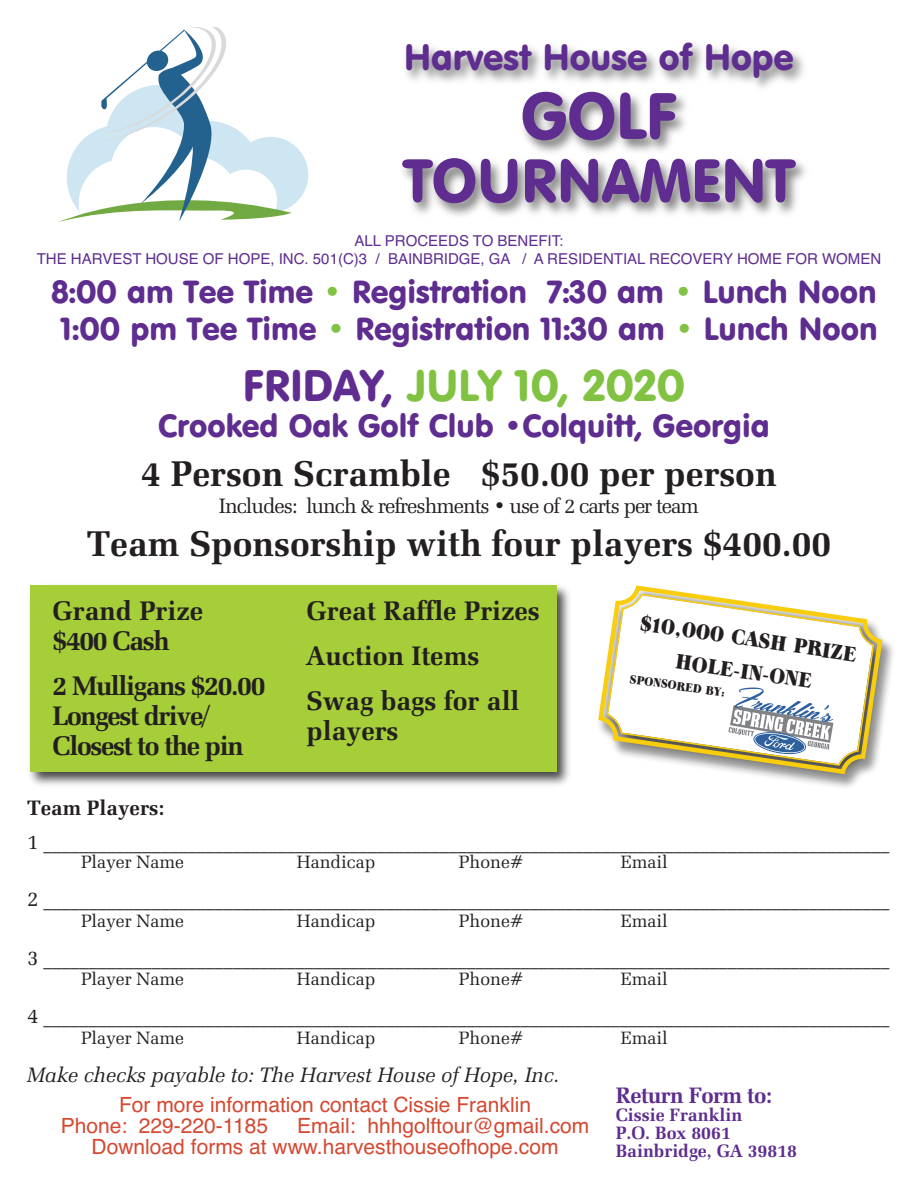
<style>
.page{position:relative;width:918px;height:1188px;background:#fff}
.page>*{position:absolute;margin:0;border:0;box-sizing:border-box;transform-origin:0 0}
.t1{font:64.5px "VAG Rounded BT";color:#5e2d8f}
.t2{font:60px "VAG Rounded BT";color:#5e2d8f}
.t3{font:43.5px "VAG Rounded BT";color:#82c242}
.t4{font:700 36px "Zapf Elliptical 711 BT";color:#231f20}
.t5{font:36px "VAG Rounded BT";color:#5e2d8f}
.t6{font:31.5px/37.8px "VAG Rounded BT";color:#5e2d8f}
.t7{font:700 27px/45px "Zapf Elliptical 711 BT";color:#231f20}
.t8{font:700 27px/30px "Zapf Elliptical 711 BT";letter-spacing:-.05em;color:#231f20}
.t9{font:700 22.5px "Zapf Elliptical 711 BT";letter-spacing:-.025em;color:#5e2d8f}
.t10{font:21px/21px "Helvetica";color:#d54831}
.t11{font:21px "Zapf Elliptical 711 BT";letter-spacing:-.05em;color:#231f20}
.t12{font:italic 21px "Zapf Elliptical 711 BT";color:#231f20}
.t13{font:21px "Grouch IT Cby BT";color:#231f20;scale:.94 1}
.t14{font:700 21px "Zapf Elliptical 711 BT";color:#231f20}
.t15{font:18px/37.8px "Zapf Elliptical 711 BT";color:#231f20}
.t16{font:700 18px/18px "Zapf Elliptical 711 BT";color:#5e2d8f}
.t17{font:15px/18px "Helvetica";color:#5e2d8f;text-align:center}
.t18{font:12px "Grouch IT Cby BT";color:#231f20;scale:.94 1}
.s1{color:#82c242}
.s2{color:#5e2d8f}
.s3{font-size:21px}
</style>
<div class="page">
<img style="left:29px;top:585px;width:540px;height:200px">
<div style="left:30px;top:586px;width:527px;height:186px;background:#a6ce39"></div>
<img style="left:775px;top:641px;width:118px;height:146px">
<svg style="left:598px;top:585px;width:287px;height:192px"></svg>
<svg style="left:606px;top:593px;width:269px;height:174px"></svg>
<svg style="left:729px;top:688px;width:104px;height:68px"></svg>
<svg style="left:59px;top:27px;width:250px;height:195px"></svg>
<img style="left:403px;top:45px;width:403px;height:171px">
<h3 class="t5" style="left:404px;top:36px;width:391px">Harvest House of Hope</h3>
<h1 class="t1" style="left:521px;top:79px;width:158px">GOLF</h1>
<h2 class="t2" style="left:403px;top:146px;width:393px">TOURNAMENT</h2>
<p class="t17" style="left:37px;top:232px;width:846px">ALL PROCEEDS TO BENEFIT:<br>THE HARVEST HOUSE OF HOPE, INC. 501(C)3 / BAINBRIDGE, GA / A RESIDENTIAL RECOVERY HOME FOR WOMEN</p>
<h3 class="t6" style="left:52px;top:273px;width:828px">8:00 am Tee Time <span class="s1">•</span> Registration 7:30 am <span class="s1">•</span> Lunch Noon<br>1:00 pm Tee Time <span class="s1">•</span> Registration 11:30 am <span class="s1">•</span> Lunch Noon</h3>
<h3 class="t3" style="left:243px;top:360px;width:444px"><span class="s2">FRIDAY,</span> JULY 10, 2020</h3>
<h3 class="t6" style="left:158px;top:407px;width:613px">Crooked Oak Golf Club •Colquitt, Georgia</h3>
<h3 class="t4" style="left:141px;top:452px;width:637px">4 Person Scramble $50.00 per person</h3>
<p class="t11" style="left:219px;top:493px;width:482px">Includes: lunch &amp; refreshments • use of 2 carts per team</p>
<h3 class="t4" style="left:87px;top:522px;width:746px">Team Sponsorship with four players $400.00</h3>
<h3 class="t7" style="left:53px;top:595px;width:152px;line-height:30px">Grand Prize $400 Cash</h3>
<h3 class="t8" style="left:53px;top:670px;width:214px">2 Mulligans $20.00<br>Longest drive/<br>Closest to the pin</h3>
<p class="t14" style="left:27px;top:795px;width:139px">Team Players:</p>
<h3 class="t7" style="left:307px;top:588px;width:235px">Great Raffle Prizes<br>Auction Items<br>Swag bags for all</h3>
<h3 class="t7" style="left:307px;top:708px;width:93px">players</h3>
<p class="t13" style="left:642px;top:611px;width:234px;rotate:8deg">$10,000 CASH PRIZE</p>
<p class="t18" style="left:631px;top:672px;width:104px;rotate:8deg">SPONSORED BY:</p>
<p class="t13" style="left:678px;top:649px;width:148px;rotate:8deg">HOLE-IN-ONE</p>
<p class="t15" style="left:81px;top:833px;width:810px;line-height:19.2px;text-indent:-54px"><span class="s3">1</span> ______________________________________________________________________________________________<br>Player Name</p>
<p class="t15" style="left:27px;top:843px;width:864px;text-indent:594px">Email<br><span class="s3">2</span> ______________________________________________________________________________________________</p>
<p class="t15" style="left:81px;top:902px;width:105px">Player Name</p>
<p class="t15" style="left:297px;top:902px;width:80px">Handicap</p>
<p class="t15" style="left:459px;top:902px;width:66px">Phone#</p>
<p class="t15" style="left:297px;top:843px;width:80px">Handicap</p>
<p class="t15" style="left:459px;top:843px;width:66px">Phone#</p>
<p class="t15" style="left:27px;top:902px;width:864px;text-indent:594px">Email<br><span class="s3">3</span> ______________________________________________________________________________________________</p>
<p class="t15" style="left:81px;top:960px;width:105px">Player Name</p>
<p class="t15" style="left:297px;top:960px;width:80px">Handicap</p>
<p class="t15" style="left:459px;top:960px;width:66px">Phone#</p>
<p class="t15" style="left:27px;top:960px;width:864px;text-indent:594px">Email<br><span class="s3">4</span> ______________________________________________________________________________________________</p>
<p class="t15" style="left:81px;top:1019px;width:105px">Player Name</p>
<p class="t15" style="left:297px;top:1019px;width:80px">Handicap</p>
<p class="t15" style="left:459px;top:1019px;width:66px">Phone#</p>
<p class="t15" style="left:621px;top:1019px;width:48px">Email</p>
<p class="t12" style="left:27px;top:1062px;width:534px">Make checks payable to: The Harvest House of Hope, Inc.</p>
<p class="t10" style="left:61px;top:1094px;width:472px;text-indent:58px">For more information contact Cissie Franklin<br>Phone: 229-220-1185</p>
<p class="t10" style="left:92px;top:1115px;width:499px;text-indent:206px">Email: hhhgolftour@gmail.com<br>Download forms at www.harvesthouseofhope.com</p>
<p class="t9" style="left:616px;top:1082px;width:158px">Return Form to:</p>
<p class="t16" style="left:616px;top:1106px;width:183px">Cissie Franklin<br>P.O. Box 8061<br>Bainbridge, GA 39818</p>
</div>
